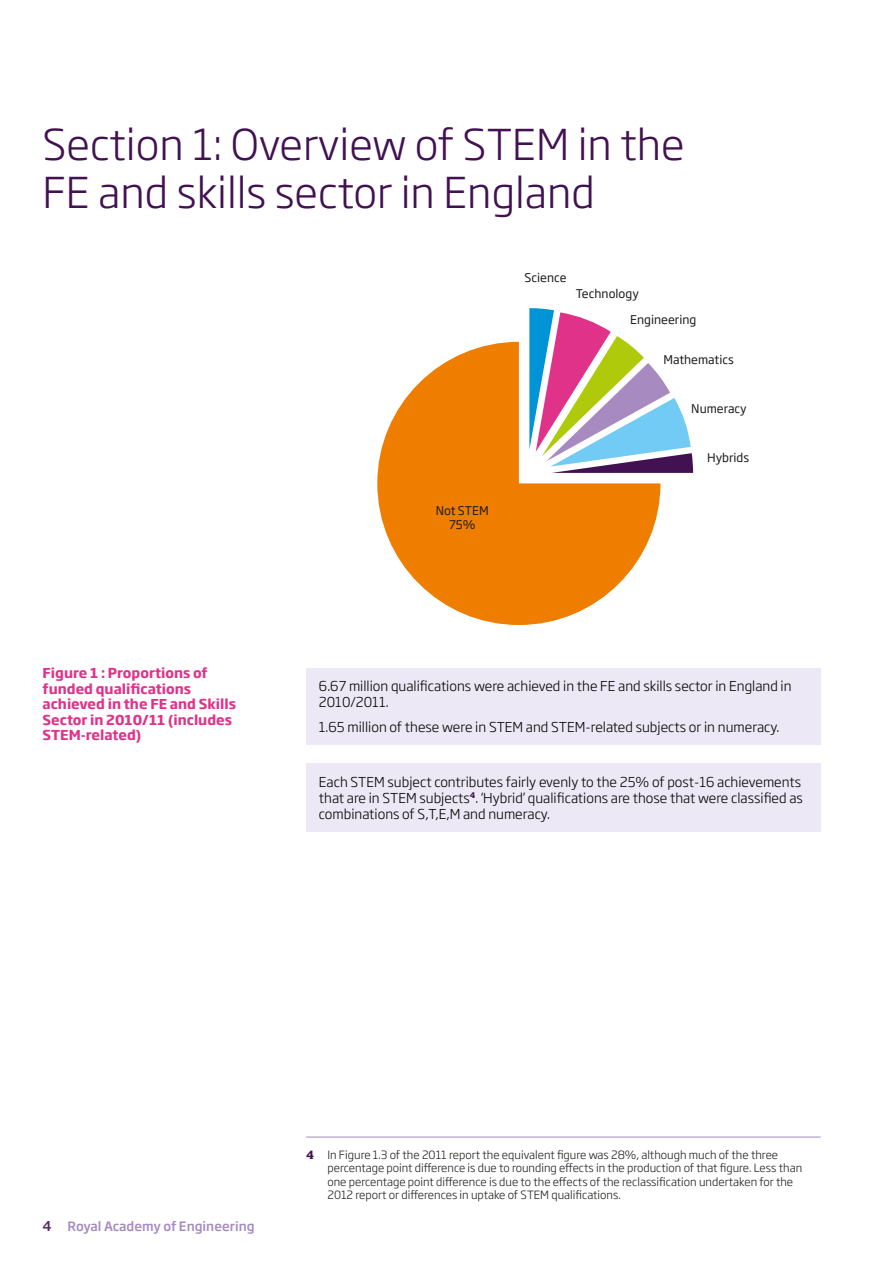
<style>
.page{position:relative;width:893px;height:1263px;background:#fff}
.page>*{position:absolute;margin:0;border:0;box-sizing:border-box;transform-origin:0 0}
.t1{font:300 42px/48px "Soho Gothic Std";color:#421151}
.t2{font:300 13.5px/16.2px "Soho Gothic Std";color:#000}
.t3{font:700 13.5px/15.5px "Soho Gothic Std";color:#e1328a}
.t4{font:500 12.75px "Soho Gothic Std";color:#a78bc0}
.t5{font:11.85px/14.2px "Soho Gothic Std";color:#1d1d1b;text-align:center}
.t6{font:300 11.25px/13.5px "Soho Gothic Std";color:#1d1d1b}
.s1{font-size:13.5px;color:#552a63}
.s2{font-family:"Soho Std";font-weight:700;color:#421151}
</style>
<div class="page">
<div style="left:306px;top:667px;width:515px;height:77px;background:#ede8f5"></div>
<div style="left:306px;top:763px;width:515px;height:69px;background:#ede8f5"></div>
<hr style="left:306px;top:1137px;width:515px;height:1px;background:#a78bc0">
<svg style="left:377px;top:342px;width:283px;height:283px;fill:#ef7d00"></svg>
<svg style="left:529px;top:308px;width:164px;height:165px"></svg>
<h1 class="t1" style="left:43px;top:122px;width:644px">Section 1: Overview of STEM in the<br>FE and skills sector in England</h1>
<p class="t3" style="left:43px;top:665px;width:195px">Figure 1 : Proportions of funded qualifications achieved in the FE and Skills<br>Sector in 2010/11 (includes<br>STEM-related)</p>
<p class="t5" style="left:436px;top:504px;width:54px">Not STEM<br>75%</p>
<p class="t5" style="left:525px;top:270px;width:43px">Science</p>
<p class="t5" style="left:576px;top:287px;width:65px">Technology</p>
<p class="t5" style="left:630px;top:313px;width:68px">Engineering</p>
<p class="t5" style="left:663px;top:353px;width:72px">Mathematics</p>
<p class="t5" style="left:691px;top:401px;width:57px">Numeracy</p>
<p class="t5" style="left:707px;top:451px;width:44px">Hybrids</p>
<p class="t2" style="left:319px;top:678px;width:474px">6.67 million qualifications were achieved in the FE and skills sector in England in<br>2010/2011.</p>
<p class="t2" style="left:319px;top:719px;width:462px">1.65 million of these were in STEM and STEM-related subjects or in numeracy.</p>
<p class="t2" style="left:319px;top:774px;width:486px">Each STEM subject contributes fairly evenly to the 25% of post-16 achievements that are in STEM subjects<sup>4</sup>. ‘Hybrid’ qualifications are those that were classified as combinations of S,T,E,M and numeracy.</p>
<p class="t4" style="left:43px;top:1218px;width:214px"><span class="s1">4</span> Royal Academy of Engineering</p>
<p class="t6" style="left:327px;top:1148px;width:476px;text-indent:-21px"><span class="s2">4</span> In Figure 1.3 of the 2011 report the equivalent figure was 28%, although much of the three percentage point difference is due to rounding effects in the production of that figure. Less than one percentage point difference is due to the effects of the reclassification undertaken for the 2012 report or differences in uptake of STEM qualifications.</p>
</div>
